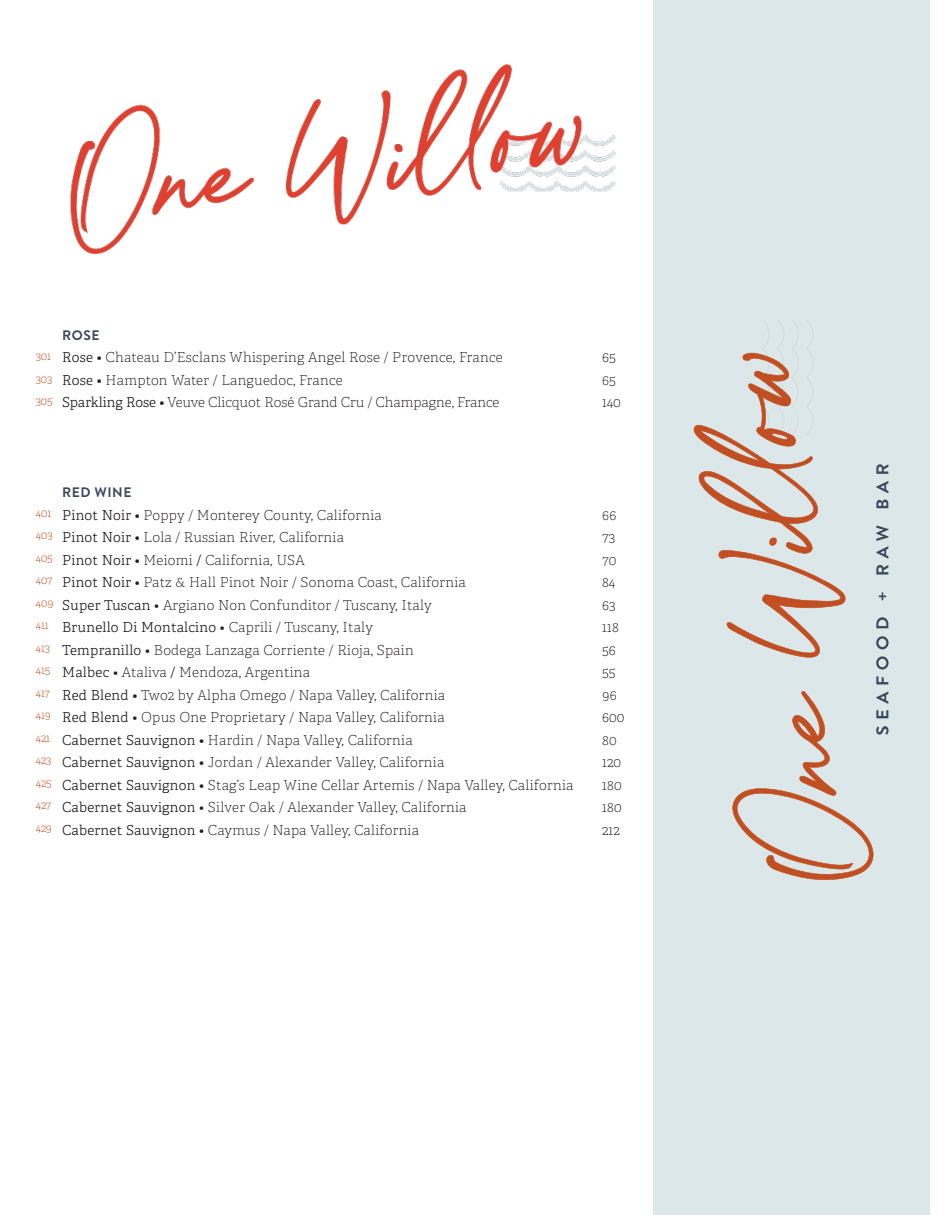
<style>
.page{position:relative;width:945px;height:1215px;background:#fff}
.page>*{position:absolute;margin:0;border:0;box-sizing:border-box;transform-origin:0 0}
.t1{font:100 13.75px "Adelle";letter-spacing:.02em;color:#231f20}
.t2{font:100 13.75px "Adelle";color:#231f20}
.t3{font:700 13.75px "Brandon Grotesque";letter-spacing:.04em;color:#3c485d}
.t4{font:100 11.25px "Adelle";color:#c24f21}
.s1{font-weight:300}
</style>
<div class="page">
<div style="left:653px;top:0;width:276px;height:1215px;background:#dce7e9"></div>
<svg style="left:876px;top:676px;width:12px;height:8px"></svg>
<svg style="left:876px;top:656px;width:13px;height:14px"></svg>
<svg style="left:876px;top:636px;width:13px;height:13px"></svg>
<svg style="left:876px;top:617px;width:12px;height:11px"></svg>
<svg style="left:879px;top:592px;width:7px;height:8px"></svg>
<svg style="left:876px;top:565px;width:12px;height:10px"></svg>
<svg style="left:876px;top:525px;width:13px;height:34px"></svg>
<svg style="left:876px;top:500px;width:12px;height:8px"></svg>
<svg style="left:876px;top:481px;width:12px;height:12px"></svg>
<svg style="left:876px;top:464px;width:12px;height:10px"></svg>
<svg style="left:732px;top:691px;width:157px;height:189px"></svg>
<svg style="left:693px;top:352px;width:153px;height:306px"></svg>
<img style="left:70px;top:64px;width:545px;height:189px">
<p class="t4" style="left:36px;top:350px;width:17px">301</p>
<p class="t4" style="left:36px;top:372px;width:18px">303</p>
<p class="t4" style="left:36px;top:395px;width:18px">305</p>
<p class="t3" style="left:62px;top:326px;width:39px">ROSE</p>
<p class="t1" style="left:62px;top:349px;width:442px"><span class="s1">Rose •</span> Chateau D’Esclans Whispering Angel Rose / Provence, France</p>
<p class="t1" style="left:602px;top:349px;width:15px">65</p>
<p class="t1" style="left:62px;top:372px;width:282px"><span class="s1">Rose •</span> Hampton Water / Languedoc, France</p>
<p class="t1" style="left:602px;top:372px;width:15px">65</p>
<p class="t2" style="left:62px;top:394px;width:439px"><span class="s1">Sparkling Rose •</span> Veuve Clicquot Rosé Grand Cru / Champagne, France</p>
<p class="t1" style="left:602px;top:394px;width:20px">140</p>
<p class="t4" style="left:36px;top:506px;width:17px">401</p>
<p class="t4" style="left:36px;top:529px;width:18px">403</p>
<p class="t4" style="left:36px;top:551px;width:19px">405</p>
<p class="t4" style="left:36px;top:574px;width:18px">407</p>
<p class="t4" style="left:36px;top:596px;width:19px">409</p>
<p class="t4" style="left:36px;top:619px;width:15px">411</p>
<p class="t4" style="left:36px;top:641px;width:16px">413</p>
<p class="t4" style="left:36px;top:664px;width:16px">415</p>
<p class="t4" style="left:36px;top:686px;width:16px">417</p>
<p class="t4" style="left:36px;top:709px;width:17px">419</p>
<p class="t4" style="left:36px;top:731px;width:16px">421</p>
<p class="t4" style="left:36px;top:754px;width:17px">423</p>
<p class="t4" style="left:36px;top:776px;width:17px">425</p>
<p class="t4" style="left:36px;top:799px;width:17px">427</p>
<p class="t4" style="left:36px;top:821px;width:18px">429</p>
<p class="t3" style="left:62px;top:483px;width:71px">RED WINE</p>
<p class="t1" style="left:62px;top:507px;width:321px"><span class="s1">Pinot Noir •</span> Poppy / Monterey County, California</p>
<p class="t1" style="left:602px;top:507px;width:16px">66</p>
<p class="t1" style="left:62px;top:529px;width:283px"><span class="s1">Pinot Noir •</span> Lola / Russian River, California</p>
<p class="t1" style="left:602px;top:529px;width:15px">73</p>
<p class="t1" style="left:62px;top:552px;width:244px"><span class="s1">Pinot Noir •</span> Meiomi <span class="s1">/</span> California, USA</p>
<p class="t1" style="left:602px;top:552px;width:16px">70</p>
<p class="t1" style="left:62px;top:574px;width:405px"><span class="s1">Pinot Noir •</span> Patz &amp; Hall Pinot Noir / Sonoma Coast, California</p>
<p class="t1" style="left:602px;top:574px;width:15px">84</p>
<p class="t1" style="left:62px;top:597px;width:371px"><span class="s1">Super Tuscan</span> • Argiano Non Confunditor / Tuscany, Italy</p>
<p class="t1" style="left:602px;top:597px;width:15px">63</p>
<p class="t1" style="left:62px;top:619px;width:313px"><span class="s1">Brunello Di Montalcino</span> • Caprili / Tuscany, Italy</p>
<p class="t1" style="left:602px;top:619px;width:18px">118</p>
<p class="t1" style="left:62px;top:642px;width:353px"><span class="s1">Tempranillo</span> • Bodega Lanzaga Corriente / Rioja, Spain</p>
<p class="t1" style="left:602px;top:642px;width:15px">56</p>
<p class="t1" style="left:62px;top:664px;width:250px"><span class="s1">Malbec</span> • Ataliva <span class="s1">/</span> Mendoza, Argentina</p>
<p class="t1" style="left:602px;top:664px;width:15px">55</p>
<p class="t1" style="left:62px;top:687px;width:385px"><span class="s1">Red Blend •</span> Two2 by Alpha Omego / Napa Valley, California</p>
<p class="t1" style="left:602px;top:687px;width:16px">96</p>
<p class="t1" style="left:62px;top:709px;width:384px"><span class="s1">Red Blend</span> • Opus One Proprietary / Napa Valley, California</p>
<p class="t1" style="left:602px;top:709px;width:24px">600</p>
<p class="t1" style="left:62px;top:732px;width:352px"><span class="s1">Cabernet Sauvignon •</span> Hardin / Napa Valley, California</p>
<p class="t1" style="left:602px;top:732px;width:16px">80</p>
<p class="t1" style="left:62px;top:754px;width:384px"><span class="s1">Cabernet Sauvignon •</span> Jordan / Alexander Valley, California</p>
<p class="t1" style="left:602px;top:754px;width:21px">120</p>
<p class="t1" style="left:62px;top:777px;width:513px"><span class="s1">Cabernet Sauvignon •</span> Stag’s Leap Wine Cellar Artemis / Napa Valley, California</p>
<p class="t1" style="left:602px;top:777px;width:21px">180</p>
<p class="t1" style="left:62px;top:799px;width:406px"><span class="s1">Cabernet Sauvignon</span> • Silver Oak / Alexander Valley, California</p>
<p class="t1" style="left:602px;top:799px;width:21px">180</p>
<p class="t1" style="left:62px;top:822px;width:359px"><span class="s1">Cabernet Sauvignon •</span> Caymus / Napa Valley, California</p>
<p class="t1" style="left:602px;top:822px;width:19px">212</p>
</div>
